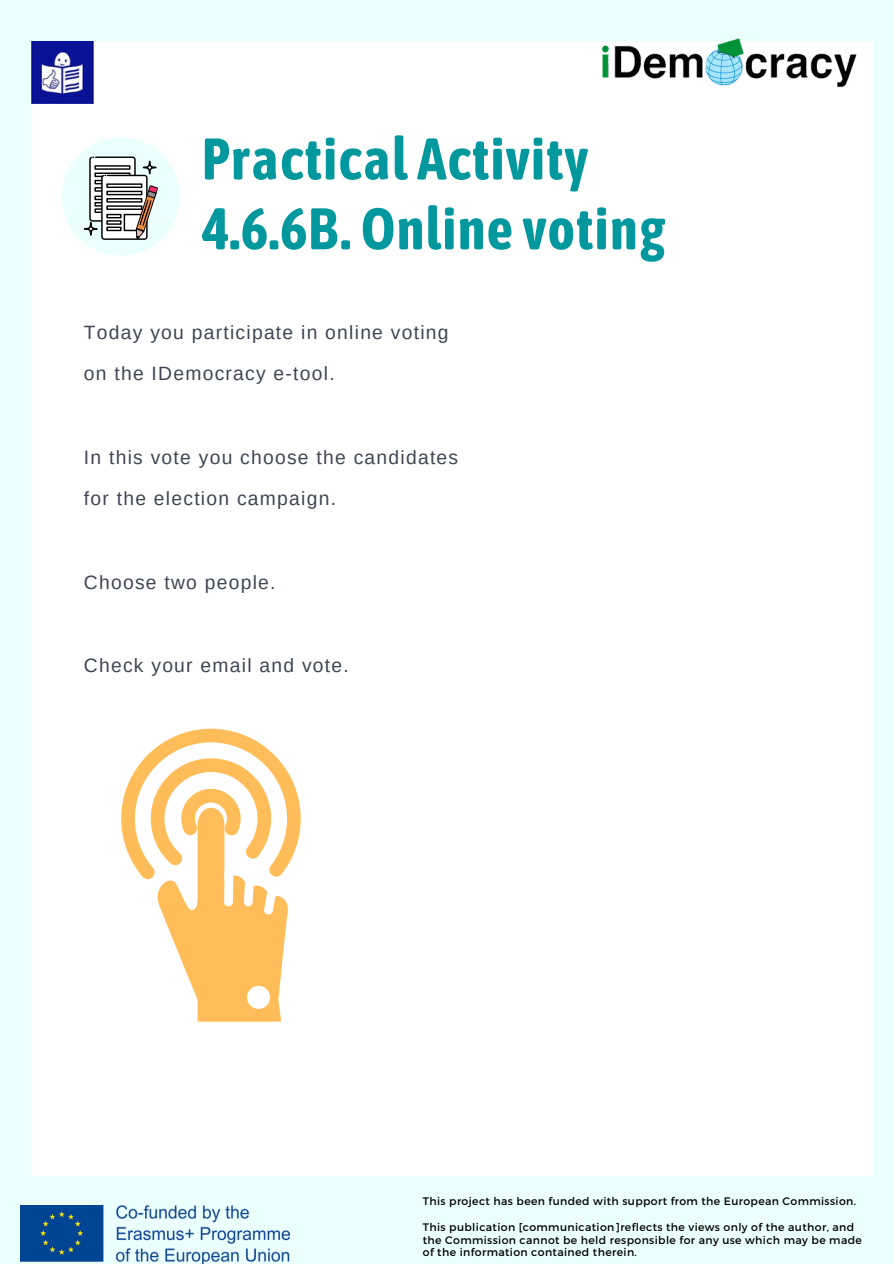
<style>
.page{position:relative;width:894px;height:1264px;background:#fff}
.page>*{position:absolute;margin:0;border:0;box-sizing:border-box;transform-origin:0 0}
.t1{font:700 58.5px/69.8px "Asap Condensed";letter-spacing:.01em;color:#03989e}
.t2{font:19.2px/41.7px "Arimo";letter-spacing:.065em;color:#3f4652}
.t3{font:10.8px/12.8px "Montserrat";letter-spacing:.035em;color:#000}
</style>
<div class="page">
<div style="left:0;top:0;width:893px;height:1263px;background:#ebfffc"></div>
<div style="left:31px;top:42px;width:841px;height:1133px;background:#fff"></div>
<div style="left:62px;top:137px;width:118px;height:119px;background:#ebfffc;border-radius:50%"></div>
<div style="left:84px;top:222px;width:14px;height:14px;border:1px solid #000;border-radius:50%"></div>
<svg style="left:89px;top:156px;width:69px;height:84px"></svg>
<img style="left:31px;top:42px;width:62px;height:62px">
<svg style="left:121px;top:728px;width:179px;height:293px"></svg>
<img style="left:20px;top:1205px;width:269px;height:58px">
<img style="left:601px;top:38px;width:256px;height:50px">
<h1 class="t1" style="left:201px;top:123px;width:466px">Practical Activity<br>4.6.6B. Online voting</h1>
<h2 class="t2" style="left:84px;top:311px;width:366px">Today you participate in online voting on the IDemocracy e-tool.</h2>
<h2 class="t2" style="left:84px;top:436px;width:376px">In this vote you choose the candidates for the election campaign.</h2>
<h2 class="t2" style="left:84px;top:561px;width:193px">Choose two people.</h2>
<h2 class="t2" style="left:84px;top:644px;width:266px">Check your email and vote.</h2>
<p class="t3" style="left:422px;top:1194px;width:434px">This project has been funded with support from the European Commission.</p>
<p class="t3" style="left:422px;top:1219px;width:440px">This publication [communication]reflects the views only of the author, and the Commission cannot be held responsible for any use which may be made of the information contained therein.</p>
</div>
